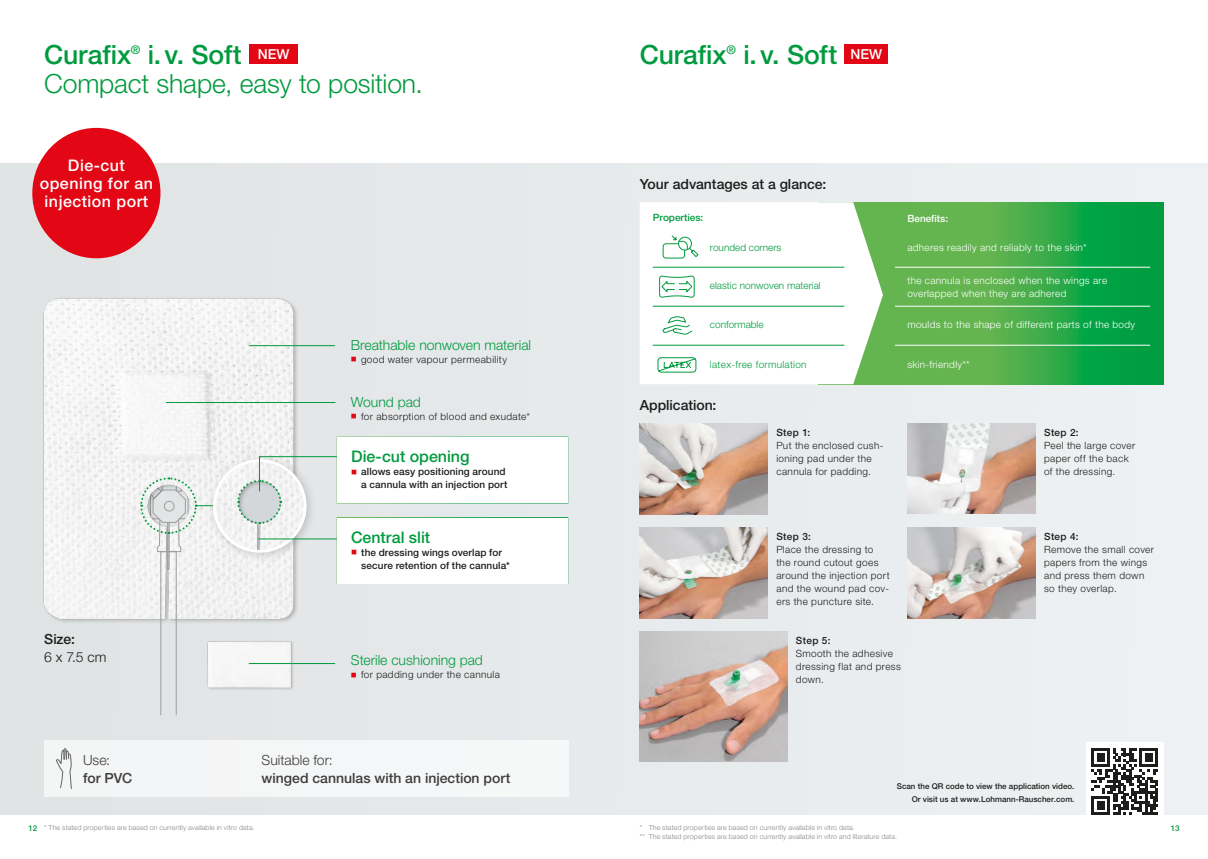
<style>
.page{position:relative;width:1208px;height:859px;background:#fff}
.page>*{position:absolute;margin:0;border:0;box-sizing:border-box;transform-origin:0 0}
.t1{font:300 26.5px/29px "Helvetica Neue LT Pro";letter-spacing:-.005em;color:#009b3e}
.t2{font:500 26.5px "Helvetica Neue LT Pro";letter-spacing:-.005em;color:#009b3e}
.t3{font:500 16px/18px "Helvetica Neue LT Pro";letter-spacing:.03em;color:#fff;text-align:center}
.t4{font:500 16px "Helvetica Neue LT Pro";letter-spacing:-.005em;color:#009b3e}
.t5{font:300 14px "Helvetica Neue LT Pro";letter-spacing:-.005em;color:#009b3e}
.t6{font:500 14px "Helvetica Neue LT Pro";color:#1d1d1b}
.t7{font:500 14px "Helvetica Neue LT Pro";color:#3d3d3c}
.t8{font:300 14px "Helvetica Neue LT Pro";letter-spacing:-.005em;color:#3d3d3c}
.t9{font:300 14px "Helvetica Neue LT Pro";color:#1d1d1b}
.t10{font:300 10px/13px "Helvetica Neue LT Pro";letter-spacing:.035em;color:#1d1d1b}
.t11{font:300 10px/13px "Helvetica Neue LT Pro";letter-spacing:.03em;color:#fff}
.t12{font:500 10px/13px "Helvetica Neue LT Pro";letter-spacing:.005em;color:#1d1d1b;text-align:right}
.t13{font:300 10px "Helvetica Neue LT Pro";color:#009b3e}
.t14{font:300 10px "Helvetica Neue LT Pro";letter-spacing:.03em;color:#009b3e}
.t15{font:500 10px "Helvetica Neue LT Pro";color:#009b3e}
.t16{font:500 10px "Helvetica Neue LT Pro";color:#fff}
.t17{font:500 8px/13px "Helvetica Neue LT Pro";color:#1d1d1b;text-align:right}
.t18{font:500 8px "Helvetica Neue LT Pro";color:#009b3e}
.t19{font:300 7px/9px "Helvetica Neue LT Pro";letter-spacing:.02em;color:#878787}
.s1{font-weight:500}
.s2{color:#e30614}
</style>
<div class="page">
<div style="left:0;top:163px;width:1208px;height:652px;background:#e7eaec"></div>
<div style="left:44px;top:740px;width:524px;height:57px;background:#f5f6f7"></div>
<img style="left:43px;top:297px;width:259px;height:334px">
<div style="left:249px;top:44px;width:49px;height:20px;background:#e30614"></div>
<div style="left:844px;top:44px;width:44px;height:20px;background:#e30614"></div>
<div style="left:206px;top:452px;width:111px;height:111px;background:#1d1d1b;opacity:.2"></div>
<img style="left:214px;top:461px;width:91px;height:90px;border-radius:45px">
<div style="left:213px;top:459px;width:93px;height:94px;border:3px solid #fff;border-radius:50%"></div>
<div style="left:167px;top:522px;width:2px;height:48px;border:1px solid #9d9d9d"></div>
<div style="left:161px;top:551px;width:15px;height:164px;border:1px solid #9d9d9d"></div>
<img style="left:639px;top:423px;width:129px;height:91px">
<img style="left:639px;top:527px;width:129px;height:91px">
<img style="left:907px;top:423px;width:128px;height:91px">
<img style="left:907px;top:527px;width:128px;height:91px">
<img style="left:640px;top:631px;width:147px;height:130px">
<svg style="left:55px;top:748px;width:17px;height:42px"></svg>
<div style="left:32px;top:128px;width:128px;height:130px;background:#e30614;border-radius:50%"></div>
<div style="left:337px;top:437px;width:231px;height:66px;background:#fff"></div>
<div style="left:337px;top:517px;width:231px;height:67px;background:#fff;border:1px solid #fff"></div>
<svg style="left:883px;top:202px;width:280px;height:182px;background:#3bac4a"></svg>
<svg style="left:640px;top:202px;width:243px;height:182px;background:#f3f9f2"></svg>
<hr style="left:653px;top:267px;width:191px;height:1px;background:#009b3e">
<hr style="left:895px;top:267px;width:255px;height:1px;background:#fff">
<hr style="left:653px;top:306px;width:191px;height:1px;background:#009b3e">
<hr style="left:895px;top:306px;width:255px;height:1px;background:#fff">
<hr style="left:653px;top:345px;width:191px;height:1px;background:#009b3e">
<hr style="left:895px;top:345px;width:255px;height:1px;background:#fff">
<svg style="left:136px;top:366px;width:77px;height:186px"></svg>
<svg style="left:662px;top:235px;width:37px;height:24px"></svg>
<svg style="left:657px;top:357px;width:40px;height:16px"></svg>
<img style="left:207px;top:641px;width:95px;height:49px">
<hr style="left:249px;top:345px;width:86px;height:1px;background:#009b3e">
<hr style="left:249px;top:663px;width:86px;height:1px;background:#009b3e">
<hr style="left:166px;top:402px;width:169px;height:1px;background:#009b3e">
<svg style="left:236px;top:456px;width:101px;height:69px"></svg>
<hr style="left:258px;top:539px;width:79px;height:1px;background:#009b3e">
<svg style="left:658px;top:275px;width:37px;height:23px"></svg>
<svg style="left:661px;top:316px;width:32px;height:21px"></svg>
<div style="left:1085px;top:742px;width:78px;height:78px;background:#fff"></div>
<svg style="left:1091px;top:748px;width:67px;height:67px"></svg>
<h1 class="t1" style="left:44px;top:40px;width:380px"><span class="s1">Curafix</span><sup>®</sup> <span class="s1">i.v. Soft</span> <sup>NEW<br></sup>Compact shape, easy to position.</h1>
<h1 class="t2" style="left:639px;top:39px;width:244px">Curafix<sup>®</sup> i.v. Soft <sup>NEW</sup></h1>
<h2 class="t3" style="left:40px;top:156px;width:115px">Die-cut opening for an injection port</h2>
<h3 class="t6" style="left:44px;top:630px;width:32px">Size:</h3>
<h3 class="t9" style="left:44px;top:648px;width:64px">6 x 7.5 cm</h3>
<h3 class="t8" style="left:83px;top:751px;width:28px">Use:</h3>
<h3 class="t7" style="left:83px;top:769px;width:51px">for PVC</h3>
<h3 class="t5" style="left:351px;top:337px;width:182px">Breathable nonwoven material</h3>
<p class="t10" style="left:351px;top:353px;width:158px"><span class="s2">■</span> good water vapour permeability</p>
<h3 class="t5" style="left:351px;top:394px;width:72px">Wound pad</h3>
<p class="t10" style="left:351px;top:410px;width:181px"><span class="s2">■</span> for absorption of blood and exudate*</p>
<h2 class="t4" style="left:351px;top:447px;width:120px">Die-cut opening</h2>
<p class="t12" style="left:351px;top:465px;width:158px"><span class="s2">■</span> allows easy positioning around a cannula with an injection port</p>
<h2 class="t4" style="left:351px;top:527px;width:81px">Central slit</h2>
<p class="t12" style="left:361px;top:546px;width:150px;text-align:left;text-indent:-10px"><span class="s2">■</span> the dressing wings overlap for secure retention of the cannula*</p>
<h3 class="t5" style="left:351px;top:652px;width:134px">Sterile cushioning pad</h3>
<p class="t10" style="left:351px;top:668px;width:151px"><span class="s2">■</span> for padding under the cannula</p>
<h3 class="t8" style="left:262px;top:751px;width:73px">Suitable for:</h3>
<h3 class="t7" style="left:262px;top:769px;width:250px">winged cannulas with an injection port</h3>
<h3 class="t6" style="left:639px;top:176px;width:188px">Your advantages at a glance:</h3>
<p class="t15" style="left:653px;top:212px;width:52px">Properties:</p>
<p class="t16" style="left:907px;top:213px;width:42px">Benefits:</p>
<p class="t11" style="left:907px;top:240px;width:181px">adheres readily and reliably to the skin*</p>
<p class="t11" style="left:907px;top:273px;width:201px">the cannula is enclosed when the wings are overlapped when they are adhered</p>
<p class="t11" style="left:907px;top:318px;width:229px">moulds to the shape of different parts of the body</p>
<p class="t11" style="left:907px;top:358px;width:64px">skin-friendly**</p>
<p class="t13" style="left:710px;top:241px;width:73px">rounded corners</p>
<p class="t13" style="left:710px;top:279px;width:112px">elastic nonwoven material</p>
<p class="t13" style="left:710px;top:319px;width:55px">conformable</p>
<p class="t14" style="left:710px;top:359px;width:98px">latex-free formulation</p>
<h3 class="t6" style="left:639px;top:397px;width:78px">Application:</h3>
<p class="t12" style="left:776px;top:426px;width:35px">Step 1:</p>
<p class="t10" style="left:776px;top:439px;width:108px">Put the enclosed cush&shy;ioning pad under the cannula for padding.</p>
<p class="t12" style="left:776px;top:530px;width:36px">Step 3:</p>
<p class="t10" style="left:776px;top:543px;width:115px">Place the dressing to the round cutout goes around the injection port and the wound pad cov&shy;ers the puncture site.</p>
<p class="t12" style="left:796px;top:634px;width:36px">Step 5:</p>
<p class="t10" style="left:796px;top:647px;width:107px">Smooth the adhesive dressing flat and press down.</p>
<p class="t12" style="left:1044px;top:426px;width:36px">Step 2:</p>
<p class="t10" style="left:1044px;top:439px;width:93px">Peel the large cover paper off the back of the dressing.</p>
<p class="t12" style="left:1044px;top:530px;width:36px">Step 4:</p>
<p class="t10" style="left:1044px;top:543px;width:111px">Remove the small cover papers from the wings and press them down so they overlap.</p>
<p class="t17" style="left:897px;top:780px;width:179px">Scan the QR code to view the application video.<br>Or visit us at www.Lohmann-Rauscher.com.</p>
<p class="t19" style="left:44px;top:822px;width:212px">* The stated properties are based on currently available in vitro data.</p>
<p class="t19" style="left:640px;top:822px;width:259px">* The stated properties are based on currently available in vitro data.<br>** The stated properties are based on currently available in vitro and literature data.</p>
<p class="t18" style="left:28px;top:823px;width:10px">12</p>
<p class="t18" style="left:1170px;top:823px;width:10px">13</p>
</div>
